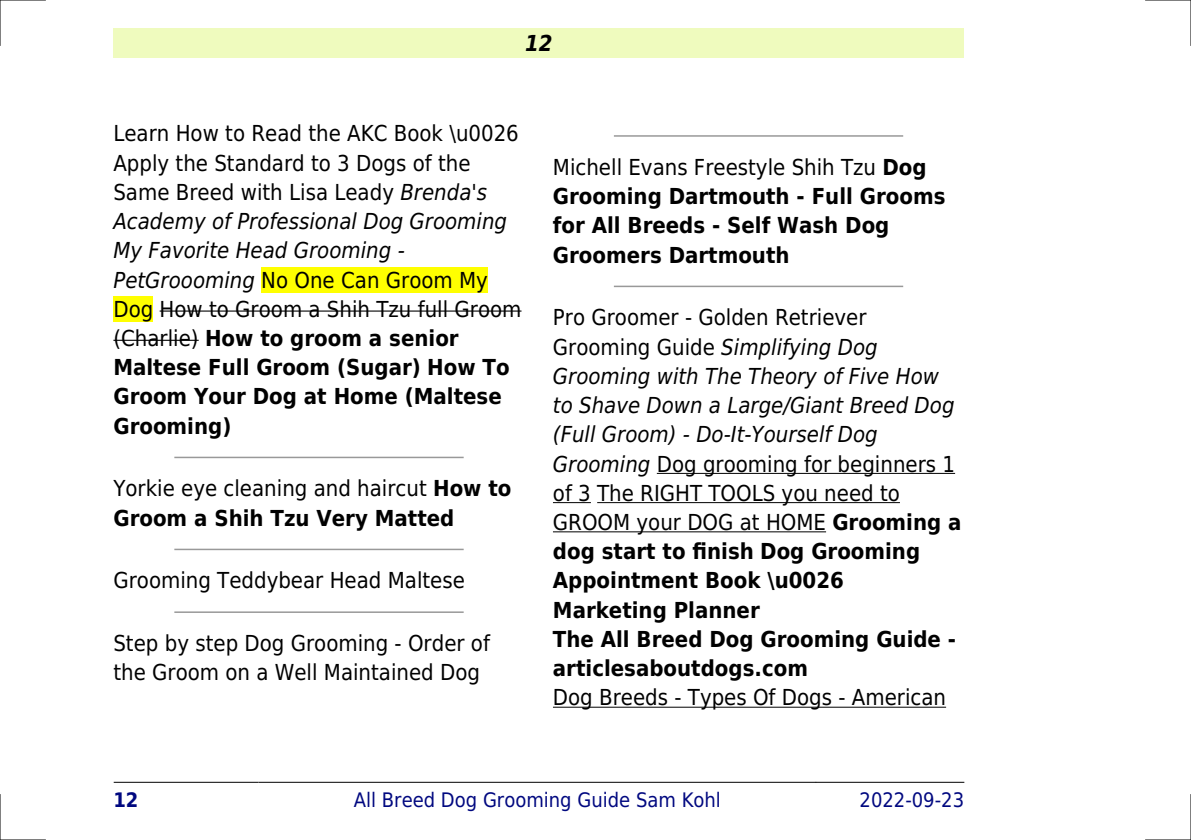
<style>
.page{position:relative;width:1191px;height:840px;background:#fff}
.page>*{position:absolute;margin:0;border:0;box-sizing:border-box;transform-origin:0 0}
.t1{font:700 22px/29.2px "DejaVu Sans Condensed";color:#000}
.t2{font:22px/29.2px "DejaVu Sans Condensed";color:#000}
.t3{font:italic 700 22px "DejaVu Sans Condensed";color:#000}
.t4{font:20px "DejaVu Sans Condensed";color:#000880}
.t5{font:700 20px "DejaVu Sans Condensed";color:#000880}
.s1{font-style:italic}
.s2{font-weight:700}
.s3{font-weight:400}
.s4{font-weight:400;font-style:italic}
</style>
<div class="page">
<div style="left:113px;top:28px;width:851px;height:30px;background:#effbbe"></div>
<hr style="left:114px;top:781px;width:145px;height:1px;background:#000">
<hr style="left:259px;top:781px;width:556px;height:1px;background:#000">
<hr style="left:816px;top:781px;width:148px;height:1px;background:#000">
<div style="left:261px;top:267px;width:227px;height:25px;background:#ff0"></div>
<div style="left:113px;top:296px;width:40px;height:26px;background:#ff0"></div>
<hr style="left:160px;top:310px;width:361px;height:1px;background:#000">
<hr style="left:113px;top:339px;width:86px;height:1px;background:#000">
<hr style="left:175px;top:456px;width:288px;height:2px;background:#999">
<hr style="left:175px;top:548px;width:288px;height:2px;background:#999">
<hr style="left:175px;top:611px;width:288px;height:1px;background:#999">
<hr style="left:614px;top:135px;width:288px;height:2px;background:#999">
<hr style="left:614px;top:285px;width:288px;height:2px;background:#999">
<hr style="left:657px;top:472px;width:298px;height:1px;background:#000">
<hr style="left:553px;top:502px;width:38px;height:1px;background:#000">
<hr style="left:597px;top:502px;width:303px;height:1px;background:#000">
<hr style="left:553px;top:531px;width:273px;height:1px;background:#000">
<hr style="left:553px;top:706px;width:393px;height:1px;background:#000">
<hr style="left:0;top:0;width:45px;height:1px;background:#000">
<hr style="left:1145px;top:0;width:46px;height:1px;background:#000">
<hr style="left:0;top:839px;width:45px;height:1px;background:#000">
<hr style="left:1145px;top:839px;width:46px;height:1px;background:#000">
<hr style="left:0;top:0;width:1px;height:45px;background:#000">
<hr style="left:0;top:794px;width:1px;height:45px;background:#000">
<hr style="left:1190px;top:0;width:1px;height:45px;background:#000">
<hr style="left:1190px;top:794px;width:1px;height:45px;background:#000">
<p class="t3" style="left:525px;top:30px;width:29px">12</p>
<p class="t2" style="left:113px;top:119px;width:409px">Learn How to Read the AKC Book \u0026<br>Apply the Standard to 3 Dogs of the<br>Same Breed with Lisa Leady <span class="s1">Brenda's<br>Academy of Professional Dog Grooming<br>My Favorite Head Grooming -<br>PetGroooming</span> No One Can Groom My<br>Dog How to Groom a Shih Tzu full Groom (Charlie) <span class="s2">How to groom a senior<br>Maltese Full Groom (Sugar) How To<br>Groom Your Dog at Home (Maltese<br>Grooming)</span></p>
<p class="t1" style="left:113px;top:474px;width:399px"><span class="s3">Yorkie eye cleaning and haircut</span> How to<br>Groom a Shih Tzu Very Matted</p>
<p class="t2" style="left:113px;top:566px;width:353px">Grooming Teddybear Head Maltese</p>
<p class="t2" style="left:113px;top:628px;width:378px">Step by step Dog Grooming - Order of the Groom on a Well Maintained Dog</p>
<p class="t1" style="left:553px;top:153px;width:394px"><span class="s3">Michell Evans Freestyle Shih Tzu</span> Dog<br>Grooming Dartmouth - Full Grooms for All Breeds - Self Wash Dog<br>Groomers Dartmouth</p>
<p class="t1" style="left:553px;top:303px;width:410px"><span class="s3">Pro Groomer - Golden Retriever<br>Grooming Guide</span> <span class="s4">Simplifying Dog<br>Grooming with The Theory of Five How to Shave Down a Large/Giant Breed Dog (Full Groom) - Do-It-Yourself Dog<br>Grooming</span> <span class="s3">Dog grooming for beginners 1 of 3 The RIGHT TOOLS you need to<br>GROOM your DOG at HOME</span> Grooming a dog start to finish Dog Grooming<br>Appointment Book \u0026<br>Marketing Planner<br>The All Breed Dog Grooming Guide - articlesaboutdogs.com</p>
<p class="t2" style="left:553px;top:682px;width:395px">Dog Breeds - Types Of Dogs - American</p>
<p class="t5" style="left:113px;top:787px;width:27px">12</p>
<p class="t4" style="left:354px;top:787px;width:368px">All Breed Dog Grooming Guide Sam Kohl</p>
<p class="t4" style="left:859px;top:787px;width:106px">2022-09-23</p>
</div>
